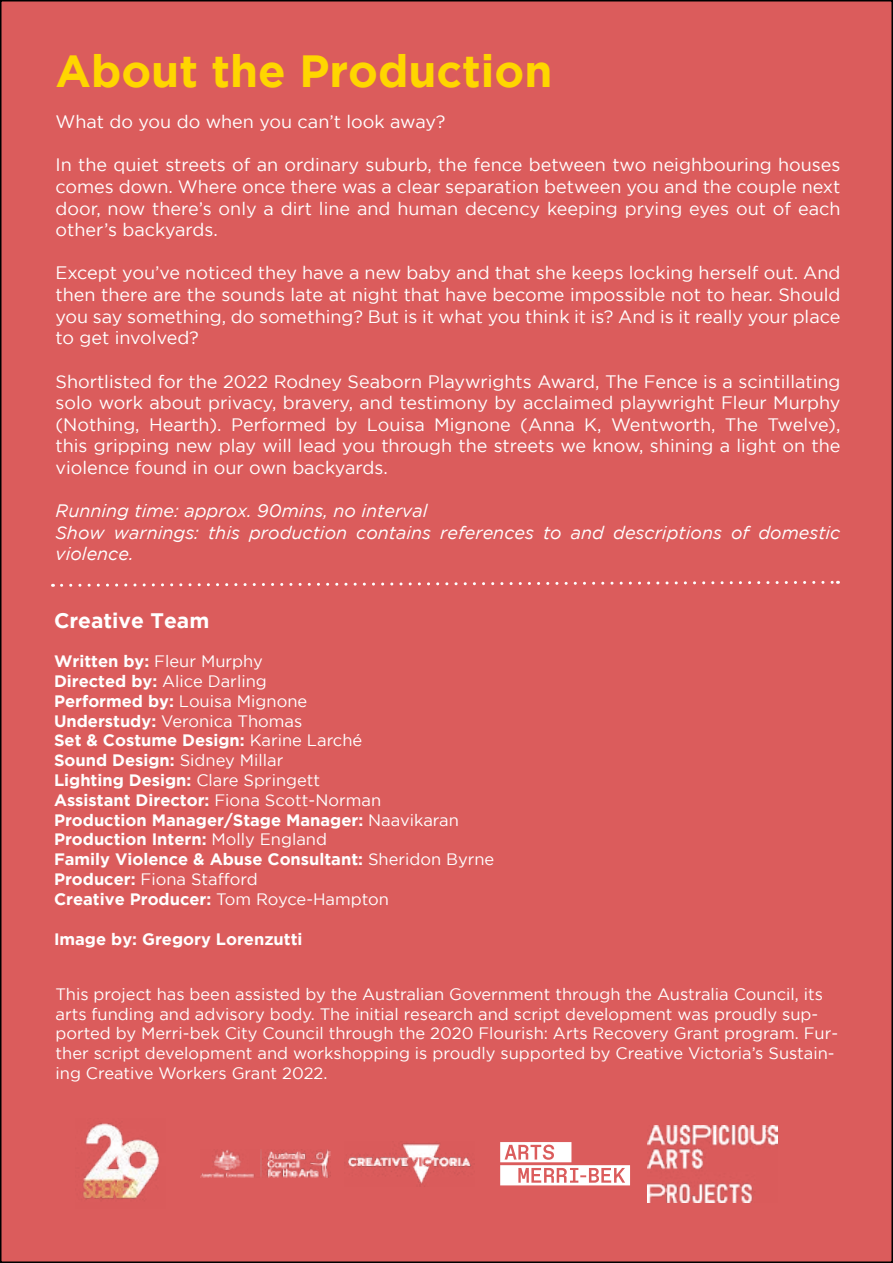
<style>
.page{position:relative;width:893px;height:1263px;background:#fff}
.page>*{position:absolute;margin:0;border:0;box-sizing:border-box;transform-origin:0 0}
.t1{font:700 45px "Gotham";color:#ffd600}
.t2{font:700 21px "Gotham";color:#fff}
.t3{font:18px/21.6px "Gotham";color:#fff;text-align:justify}
.t4{font:italic 18px/21.6px "Gotham";color:#fff}
.t5{font:700 16.5px/19.8px "Gotham";color:#fff}
.t6{font:16.5px/19.8px "Gotham";color:#fff}
.s1{font-weight:400}
</style>
<div class="page">
<div style="left:1px;top:1px;width:891px;height:1261px;background:#db5c5c"></div>
<img style="left:82px;top:1123px;width:77px;height:77px">
<svg style="left:60px;top:580px;width:778px;height:7px"></svg>
<img style="left:200px;top:1150px;width:130px;height:28px">
<img style="left:348px;top:1143px;width:124px;height:42px">
<svg style="left:500px;top:1142px;width:130px;height:43px"></svg>
<img style="left:647px;top:1125px;width:130px;height:77px">
<h1 class="t1" style="left:56px;top:45px;width:498px">About the Production</h1>
<p class="t3" style="left:56px;top:111px;width:392px">What do you do when you can’t look away?</p>
<p class="t3" style="left:56px;top:154px;width:786px">In the quiet streets of an ordinary suburb, the fence between two neighbouring houses comes down. Where once there was a clear separation between you and the couple next door, now there’s only a dirt line and human decency keeping prying eyes out of each other’s backyards.</p>
<p class="t3" style="left:56px;top:262px;width:786px">Except you’ve noticed they have a new baby and that she keeps locking herself out. And then there are the sounds late at night that have become impossible not to hear. Should you say something, do something? But is it what you think it is? And is it really your place to get involved?</p>
<p class="t3" style="left:56px;top:370px;width:786px">Shortlisted for the 2022 Rodney Seaborn Playwrights Award, The Fence is a scintillating solo work about privacy, bravery, and testimony by acclaimed playwright Fleur Murphy (Nothing, Hearth). Performed by Louisa Mignone (Anna K, Wentworth, The Twelve), this gripping new play will lead you through the streets we know, shining a light on the violence found in our own backyards.</p>
<p class="t4" style="left:56px;top:500px;width:786px">Running time: approx. 90mins, no interval<br>Show warnings: this production contains references to and descriptions of domestic violence.</p>
<p class="t2" style="left:54px;top:608px;width:157px">Creative Team</p>
<p class="t5" style="left:54px;top:651px;width:442px">Written by: <span class="s1">Fleur Murphy<br></span>Directed by: <span class="s1">Alice Darling<br></span>Performed by: <span class="s1">Louisa Mignone<br></span>Understudy: <span class="s1">Veronica Thomas<br></span>Set &amp; Costume Design: <span class="s1">Karine Larché<br></span>Sound Design: <span class="s1">Sidney Millar<br></span>Lighting Design: <span class="s1">Clare Springett<br></span>Assistant Director: <span class="s1">Fiona Scott-Norman<br></span>Production Manager/Stage Manager: <span class="s1">Naavikaran </span>Production Intern: <span class="s1">Molly England<br></span>Family Violence &amp; Abuse Consultant: <span class="s1">Sheridon Byrne </span>Producer: <span class="s1">Fiona Stafford<br></span>Creative Producer: <span class="s1">Tom Royce-Hampton</span></p>
<p class="t5" style="left:54px;top:928px;width:250px">Image by: Gregory Lorenzutti</p>
<p class="t6" style="left:56px;top:984px;width:784px">This project has been assisted by the Australian Government through the Australia Council, its arts funding and advisory body. The initial research and script development was proudly sup&shy;ported by Merri-bek City Council through the 2020 Flourish: Arts Recovery Grant program. Fur&shy;ther script development and workshopping is proudly supported by Creative Victoria’s Sustain&shy;ing Creative Workers Grant 2022.</p>
</div>
